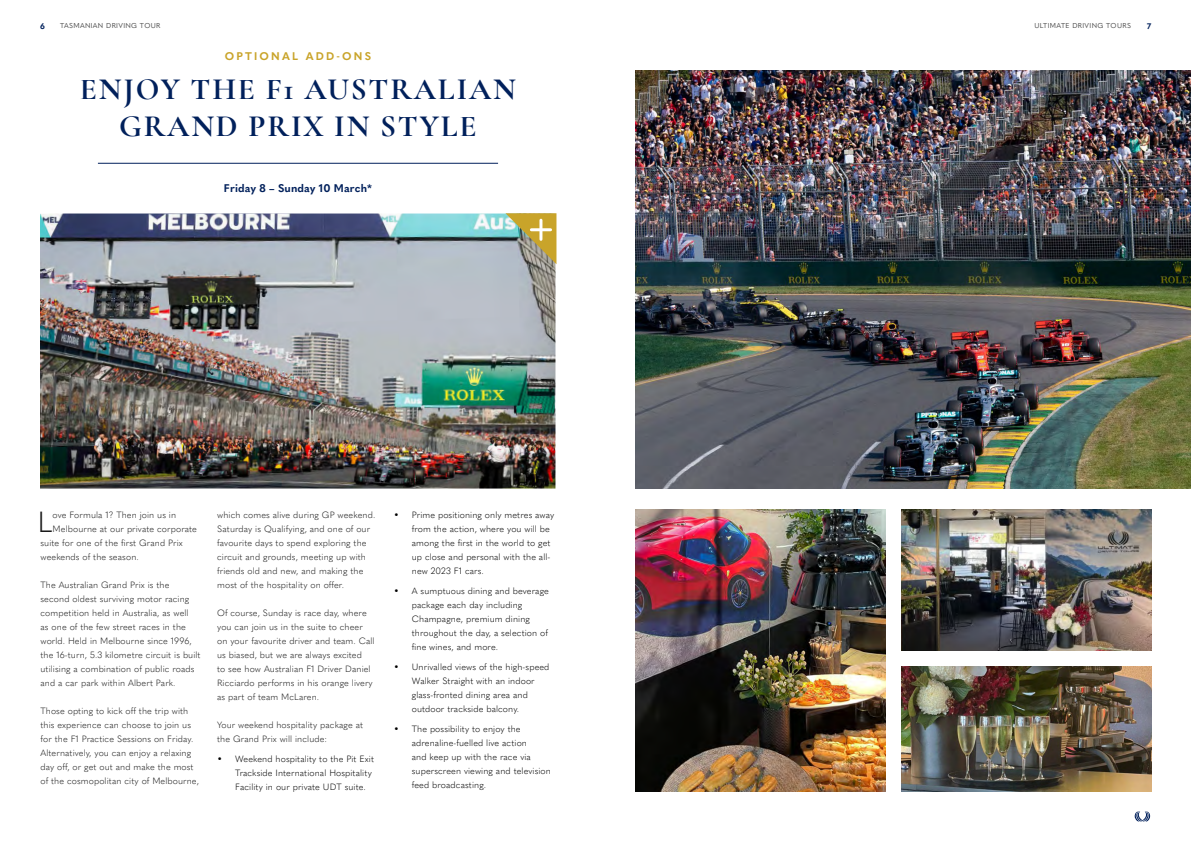
<style>
.page{position:relative;width:1191px;height:842px;background:#fff}
.page>*{position:absolute;margin:0;border:0;box-sizing:border-box;transform-origin:0 0}
.t1{font:700 31px/37.2px "Cormorant Garamond";letter-spacing:.06em;color:#00205b;text-align:center}
.t2{font:300 28.8px "Quasimoda";color:#1a1a1a}
.t3{font:700 11px "Quasimoda";letter-spacing:.01em;color:#00205b}
.t4{font:700 11px "Quasimoda";letter-spacing:.2em;color:#c9a42a}
.t5{font:300 9px/14px "Quasimoda";letter-spacing:.01em;color:#1a1a1a}
.t6{font:300 9px/14px "Quasimoda";letter-spacing:.01em;color:#000}
.t7{font:700 8px "Quasimoda";color:#00205b}
.t8{font:7px "Quasimoda";letter-spacing:.05em;color:#4d4d4d}
</style>
<div class="page">
<svg style="left:1134px;top:811px;width:16px;height:10px"></svg>
<img style="left:40px;top:213px;width:515px;height:275px">
<hr style="left:98px;top:163px;width:400px;height:1px;background:#00205b">
<img style="left:635px;top:70px;width:556px;height:418px">
<img style="left:635px;top:509px;width:250px;height:283px">
<img style="left:901px;top:666px;width:250px;height:126px">
<img style="left:901px;top:509px;width:250px;height:142px">
<svg style="left:505px;top:213px;width:51px;height:51px;background:#afa56d"></svg>
<hr style="left:531px;top:228px;width:19px;height:3px;background:#fff">
<hr style="left:539px;top:220px;width:3px;height:19px;background:#fff">
<p class="t7" style="left:40px;top:20px;width:6px">6</p>
<p class="t8" style="left:60px;top:21px;width:102px">TASMANIAN DRIVING TOUR</p>
<p class="t8" style="left:1034px;top:21px;width:98px">ULTIMATE DRIVING TOURS</p>
<p class="t7" style="left:1147px;top:20px;width:6px">7</p>
<p class="t4" style="left:225px;top:48px;width:148px">OPTIONAL ADD-ONS</p>
<h1 class="t1" style="left:80px;top:70px;width:437px">ENJOY THE F1 AUSTRALIAN<br>GRAND PRIX IN STYLE</h1>
<p class="t3" style="left:224px;top:180px;width:150px">Friday 8 – Sunday 10 March*</p>
<h2 class="t2" style="left:37px;top:500px;width:16px">L</h2>
<p class="t5" style="left:53px;top:507px;width:125px">ove Formula 1? Then join us in</p>
<p class="t5" style="left:53px;top:521px;width:146px">Melbourne at our private corporate</p>
<p class="t5" style="left:40px;top:535px;width:144px">suite for one of the first Grand Prix</p>
<p class="t5" style="left:40px;top:549px;width:100px">weekends of the season.</p>
<p class="t5" style="left:40px;top:577px;width:162px">The Australian Grand Prix is the second oldest surviving motor racing competition held in Australia, as well<br>as one of the few street races in the world. Held in Melbourne since 1996, the 16-turn, 5.3 kilometre circuit is built utilising a combination of public roads and a car park within Albert Park.</p>
<p class="t5" style="left:40px;top:703px;width:160px">Those opting to kick off the trip with this experience can choose to join us for the F1 Practice Sessions on Friday.<br>Alternatively, you can enjoy a relaxing day off, or get out and make the most of the cosmopolitan city of Melbourne,</p>
<p class="t5" style="left:217px;top:507px;width:160px">which comes alive during GP weekend.<br>Saturday is Qualifying, and one of our favourite days to spend exploring the circuit and grounds, meeting up with friends old and new, and making the most of the hospitality on offer.</p>
<p class="t5" style="left:217px;top:605px;width:159px">Of course, Sunday is race day, where you can join us in the suite to cheer on your favourite driver and team. Call us biased, but we are always excited<br>to see how Australian F1 Driver Daniel Ricciardo performs in his orange livery as part of team McLaren.</p>
<p class="t5" style="left:217px;top:717px;width:147px">Your weekend hospitality package at the Grand Prix will include:</p>
<p class="t6" style="left:235px;top:751px;width:140px;text-indent:-18px">• Weekend hospitality to the Pit Exit<br>Trackside International Hospitality<br>Facility in our private UDT suite.</p>
<p class="t6" style="left:412px;top:507px;width:144px;text-indent:-18px">• Prime positioning only metres away from the action, where you will be among the first in the world to get up close and personal with the all&shy;new 2023 F1 cars.</p>
<p class="t6" style="left:412px;top:583px;width:139px;text-indent:-18px">• A sumptuous dining and beverage package each day including<br>Champagne, premium dining throughout the day, a selection of fine wines, and more.</p>
<p class="t6" style="left:412px;top:659px;width:139px;text-indent:-18px">• Unrivalled views of the high-speed<br>Walker Straight with an indoor glass-fronted dining area and outdoor trackside balcony.</p>
<p class="t6" style="left:412px;top:721px;width:141px;text-indent:-18px">• The possibility to enjoy the adrenaline-fuelled live action<br>and keep up with the race via superscreen viewing and television feed broadcasting.</p>
</div>
